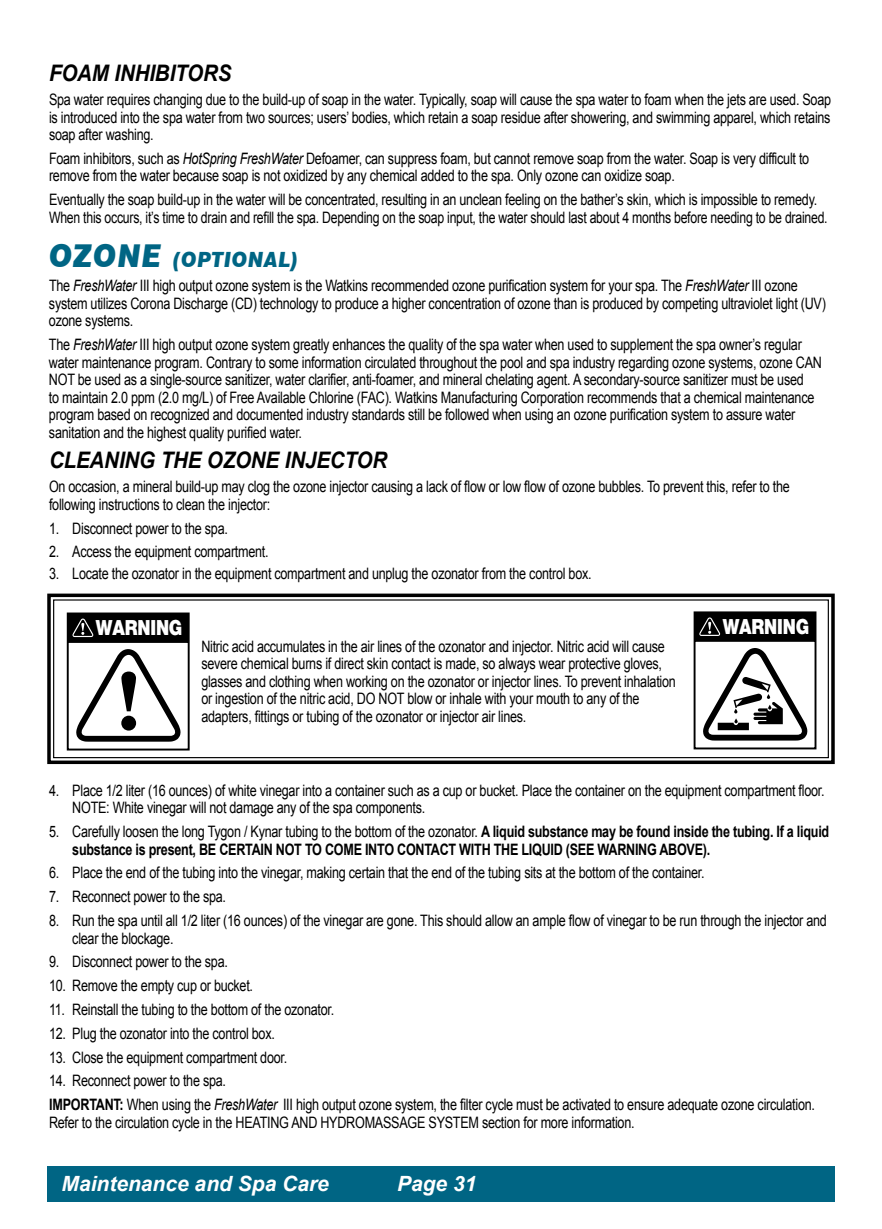
<style>
.page{position:relative;width:882px;height:1229px;background:#fff}
.page>*{position:absolute;margin:0;border:0;box-sizing:border-box;transform-origin:0 0}
.t1{font:italic 900 31.5px "Swiss 721 BT";color:#006584;scale:.9 1}
.t2{font:italic 700 22.75px "Arial";letter-spacing:-.005em;color:#000;scale:.9 1}
.t3{font:italic 700 21px "Arial";color:#fff}
.t4{font:900 21px "Helvetica Neue";letter-spacing:-.01em;color:#fff;scale:.83 1}
.t5{font:italic 900 21px "Swiss 721 BT";color:#006584;scale:.9 1}
.t6{font:15.75px/17.5px "Arial";letter-spacing:-.02em;color:#000;scale:.8 1}
.t7{font:700 15.75px/17.5px "Arial";letter-spacing:-.02em;color:#000;scale:.8 1}
.s1{font-style:italic}
.s2{font-weight:400}
.s3{font-weight:700}
</style>
<div class="page">
<div style="left:47px;top:1166px;width:788px;height:35px;background:#006584"></div>
<svg style="left:47px;top:593px;width:788px;height:172px"></svg>
<div style="left:53px;top:599px;width:776px;height:159px;border:1px solid #000"></div>
<svg style="left:67px;top:612px;width:123px;height:138px"></svg>
<svg style="left:694px;top:611px;width:122px;height:138px"></svg>
<h2 class="t2" style="left:49px;top:58px;width:202px">FOAM INHIBITORS</h2>
<p class="t6" style="left:49px;top:91px;width:979px;text-align:justify">Spa water requires changing due to the build-up of soap in the water. Typically, soap will cause the spa water to foam when the jets are used. Soap is introduced into the spa water from two sources; users’ bodies, which retain a soap residue after showering, and swimming apparel, which retains soap after washing.</p>
<p class="t6" style="left:49px;top:150px;width:952px">Foam inhibitors, such as <span class="s1">HotSpring FreshWater</span> Defoamer, can suppress foam, but cannot remove soap from the water. Soap is very difficult to remove from the water because soap is not oxidized by any chemical added to the spa. Only ozone can oxidize soap.</p>
<p class="t6" style="left:49px;top:191px;width:975px">Eventually the soap build-up in the water will be concentrated, resulting in an unclean feeling on the bather’s skin, which is impossible to remedy.<br>When this occurs, it’s time to drain and refill the spa. Depending on the soap input, the water should last about 4 months before needing to be drained.</p>
<h1 class="t1" style="left:49px;top:236px;width:75px">OZONE</h1>
<h3 class="t5" style="left:173px;top:247px;width:26px">(OPTIONA</h3>
<h3 class="t5" style="left:278px;top:247px;width:24px">L)</h3>
<p class="t6" style="left:49px;top:277px;width:973px">The <span class="s1">FreshWater</span> III high output ozone system is the Watkins recommended ozone purification system for your spa. The <span class="s1">FreshWater</span> III ozone system utilizes Corona Discharge (CD) technology to produce a higher concentration of ozone than is produced by competing ultraviolet light (UV) ozone systems.</p>
<p class="t6" style="left:49px;top:336px;width:968px">The <span class="s1">FreshWater</span> III high output ozone system greatly enhances the quality of the spa water when used to supplement the spa owner’s regular water maintenance program. Contrary to some information circulated throughout the pool and spa industry regarding ozone systems, ozone CAN NOT be used as a single-source sanitizer, water clarifier, anti-foamer, and mineral chelating agent. A secondary-source sanitizer must be used<br>to maintain 2.0 ppm (2.0 mg/L) of Free Available Chlorine (FAC). Watkins Manufacturing Corporation recommends that a chemical maintenance program based on recognized and documented industry standards still be followed when using an ozone purification system to assure water sanitation and the highest quality purified water.</p>
<h2 class="t2" style="left:49px;top:445px;width:140px">CLEA NING THE</h2>
<h2 class="t2" style="left:207px;top:445px;width:202px">OZONE INJECTOR</h2>
<p class="t6" style="left:49px;top:478px;width:928px">On occasion, a mineral build-up may clog the ozone injector causing a lack of flow or low flow of ozone bubbles. To prevent this, refer to the following instructions to clean the injector:</p>
<p class="t6" style="left:49px;top:519px;width:225px">1. Disconnect power to the spa.</p>
<p class="t6" style="left:49px;top:543px;width:276px">2. Access the equipment compartment.</p>
<p class="t6" style="left:49px;top:565px;width:680px">3. Locate the ozonator in the equipment compartment and unplug the ozonator from the control box.</p>
<h3 class="t4" style="left:96px;top:615px;width:106px">WARNING</h3>
<h3 class="t4" style="left:723px;top:614px;width:106px">WARNING</h3>
<p class="t6" style="left:201px;top:637px;width:595px">Nitric acid accumulates in the air lines of the ozonator and injector. Nitric acid will cause severe chemical burns if direct skin contact is made, so always wear protective gloves, glasses and clothing when working on the ozonator or injector lines. To prevent inhalation or ingestion of the nitric acid, DO NOT blow or inhale with your mouth to any of the adapters, fittings or tubing of the ozonator or injector air lines.</p>
<p class="t6" style="left:72px;top:781px;width:942px;text-indent:-23px">4. Place 1/2 liter (16 ounces) of white vinegar into a container such as a cup or bucket. Place the container on the equipment compartment floor.<br>NOTE: White vinegar will not damage any of the spa components.</p>
<p class="t7" style="left:72px;top:823px;width:948px;text-indent:-23px"><span class="s2">5. Carefully loosen the long Tygon / Kynar tubing to the bottom of the ozonator.</span> A liquid substance may be found inside the tubing. If a liquid substance is present, BE certain</p>
<p class="t7" style="left:276px;top:840px;width:12px">not</p>
<p class="t7" style="left:305px;top:840px;width:38px">to come</p>
<p class="t7" style="left:365px;top:840px;width:10px">into</p>
<p class="t7" style="left:397px;top:840px;width:12px">contact</p>
<p class="t7" style="left:459px;top:840px;width:11px">with</p>
<p class="t7" style="left:494px;top:840px;width:11px">the</p>
<p class="t7" style="left:521px;top:840px;width:10px">liquid</p>
<p class="t7" style="left:566px;top:840px;width:16px">(see</p>
<p class="t7" style="left:598px;top:840px;width:12px">warning</p>
<p class="t7" style="left:659px;top:840px;width:12px">above</p>
<p class="t7" style="left:703px;top:840px;width:11px">).</p>
<p class="t6" style="left:49px;top:864px;width:821px">6. Place the end of the tubing into the vinegar, making certain that the end of the tubing sits at the bottom of the container.</p>
<p class="t6" style="left:49px;top:888px;width:223px">7. Reconnect power to the spa.</p>
<p class="t6" style="left:72px;top:912px;width:945px;text-indent:-23px">8. Run the spa until all 1/2 liter (16 ounces) of the vinegar are gone. This should allow an ample flow of vinegar to be run through the injector and clear the blockage.</p>
<p class="t6" style="left:49px;top:953px;width:225px">9. Disconnect power to the spa.</p>
<p class="t6" style="left:49px;top:977px;width:257px">10. Remove the empty cup or bucket.</p>
<p class="t6" style="left:49px;top:1000px;width:358px">11. Reinstall the tubing to the bottom of the ozonator.</p>
<p class="t6" style="left:49px;top:1024px;width:284px">12. Plug the ozonator into the control box.</p>
<p class="t6" style="left:49px;top:1048px;width:299px">13. Close the equipment compartment door.</p>
<p class="t6" style="left:49px;top:1069px;width:959px;line-height:23.8px">14. Reconnect power to the spa.<br><span class="s3">IMPORTANT:</span> When using the <span class="s1">FreshWater</span> III high output ozone system, the filter cycle must be activated to ensure adequate ozone circulation.</p>
<p class="t6" style="left:49px;top:1113px;width:734px">Refer to the circulation cycle in the HEATING AND HYD ROMASSAGE SYSTEM section for more information.</p>
<h3 class="t3" style="left:62px;top:1170px;width:310px">MAINTENANCE AND SPA CARE P</h3>
<h3 class="t3" style="left:411px;top:1170px;width:67px">AGE 31</h3>
</div>
